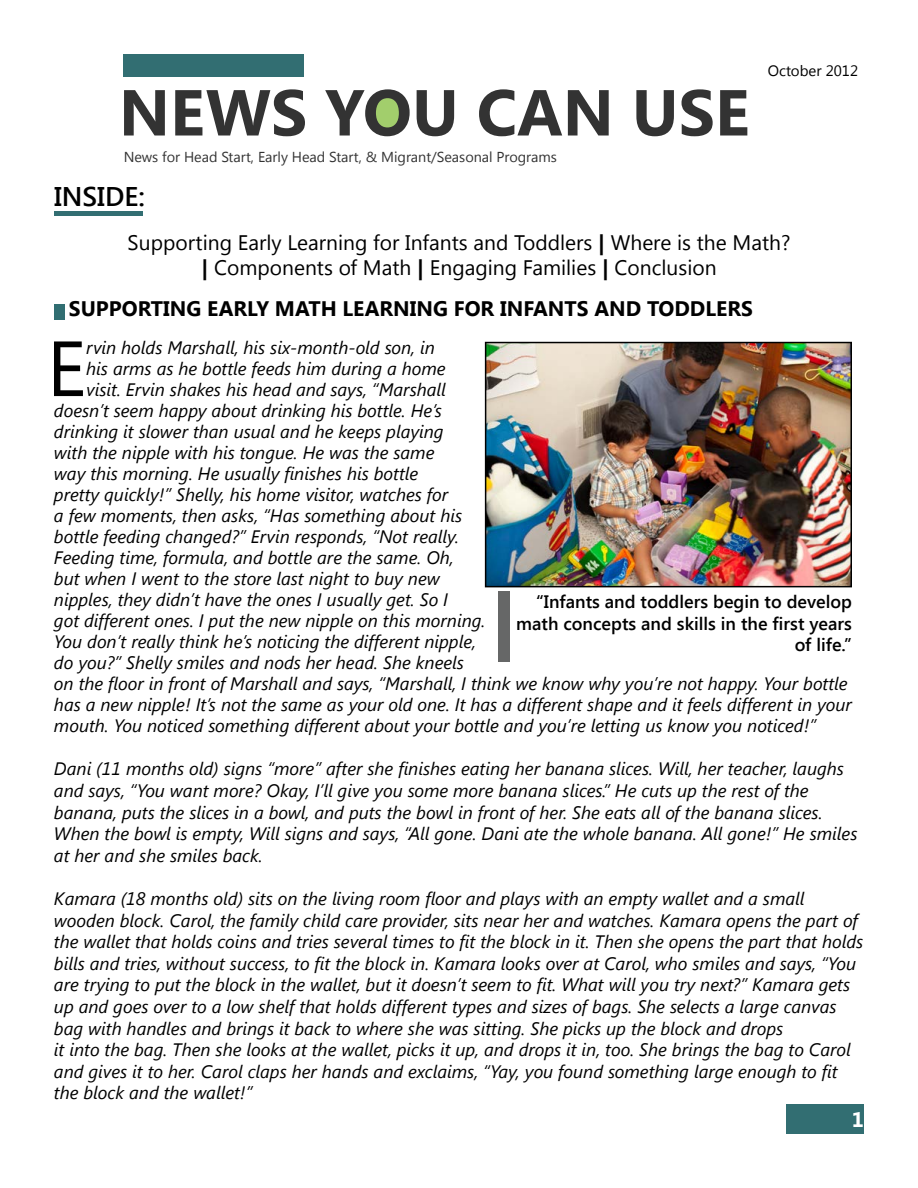
<style>
.page{position:relative;width:918px;height:1188px;background:#fff}
.page>*{position:absolute;margin:0;border:0;box-sizing:border-box;transform-origin:0 0}
.t1{font:78px "Segoe UI";color:#000}
.t2{font:700 64.8px "Segoe UI";color:#333}
.t3{font:600 27px "Segoe UI";color:#000}
.t4{font:21px/25.2px "Segoe UI";color:#000;text-align:center}
.t5{font:700 21px "Segoe UI";color:#000}
.t6{font:700 21px "Segoe UI";color:#fff}
.t7{font:italic 18px/21.6px "Segoe UI";color:#000}
.t8{font:600 18px/21.6px "Segoe UI";color:#000;text-align:right}
.t9{font:15px "Segoe UI";color:#000}
.t10{font:14.4px "Segoe UI";color:#333}
.s1{font-weight:700}
</style>
<div class="page">
<div style="left:54px;top:304px;width:10px;height:16px;background:#316e72"></div>
<div style="left:498px;top:591px;width:11px;height:71px;background:#666767"></div>
<div style="left:123px;top:54px;width:181px;height:22px;background:#326e72"></div>
<hr style="left:54px;top:211px;width:89px;height:4px;background:#326e72">
<div style="left:369px;top:94px;width:36px;height:36px;background:#a2ce6c;border-radius:50%"></div>
<img style="left:488px;top:345px;width:361px;height:239px">
<div style="left:485px;top:342px;width:367px;height:245px;border:2px solid #000"></div>
<div style="left:786px;top:1104px;width:78px;height:30px;background:#326e72"></div>
<h1 class="t2" style="left:119px;top:66px;width:632px">NEWS YOU CAN USE</h1>
<p class="t10" style="left:124px;top:147px;width:435px">News for Head Start, Early Head Start, &amp; Migrant/Seasonal Programs</p>
<p class="t9" style="left:768px;top:60px;width:92px">October 2012</p>
<h2 class="t3" style="left:54px;top:177px;width:92px">INSIDE:</h2>
<p class="t4" style="left:128px;top:229px;width:664px">Supporting Early Learning for Infants and Toddlers <span class="s1">|</span> Where is the Math? <span class="s1">|</span> Components of Math <span class="s1">|</span> Engaging Families <span class="s1">|</span> Conclusion</p>
<h3 class="t5" style="left:69px;top:294px;width:685px">SUPPORTING EARLY MATH LEARNING FOR INFANTS AND TODDLERS</h3>
<p class="t1" style="left:47px;top:314px;width:41px">E</p>
<p class="t7" style="left:86px;top:336px;width:350px">rvin holds Marshall, his six-month-old son, in</p>
<p class="t7" style="left:86px;top:357px;width:361px">his arms as he bottle feeds him during a home</p>
<p class="t7" style="left:86px;top:378px;width:361px">visit. Ervin shakes his head and says, “Marshall</p>
<p class="t7" style="left:54px;top:399px;width:390px">doesn’t seem happy about drinking his bottle. He’s</p>
<p class="t7" style="left:54px;top:420px;width:391px">drinking it slower than usual and he keeps playing</p>
<p class="t7" style="left:54px;top:441px;width:382px">with the nipple with his tongue. He was the same</p>
<p class="t7" style="left:54px;top:462px;width:366px">way this morning. He usually finishes his bottle</p>
<p class="t7" style="left:54px;top:483px;width:396px">pretty quickly!” Shelly, his home visitor, watches for</p>
<p class="t7" style="left:54px;top:504px;width:410px">a few moments, then asks, “Has something about his</p>
<p class="t7" style="left:54px;top:525px;width:406px">bottle feeding changed?” Ervin responds, “Not really.</p>
<p class="t7" style="left:54px;top:546px;width:401px">Feeding time, formula, and bottle are the same. Oh,</p>
<p class="t7" style="left:54px;top:567px;width:387px">but when I went to the store last night to buy new</p>
<p class="t7" style="left:54px;top:588px;width:396px">nipples, they didn’t have the ones I usually get. So I</p>
<p class="t7" style="left:54px;top:609px;width:433px">got different ones. I put the new nipple on this morning.</p>
<p class="t7" style="left:54px;top:630px;width:424px">You don’t really think he’s noticing the different nipple,</p>
<p class="t7" style="left:54px;top:651px;width:412px">do you?” Shelly smiles and nods her head. She kneels</p>
<p class="t7" style="left:54px;top:672px;width:795px">on the floor in front of Marshall and says, “Marshall, I think we know why you’re not happy. Your bottle</p>
<p class="t7" style="left:54px;top:693px;width:800px">has a new nipple! It’s not the same as your old one. It has a different shape and it feels different in your</p>
<p class="t7" style="left:54px;top:714px;width:764px">mouth. You noticed something different about your bottle and you’re letting us know you noticed!”</p>
<p class="t7" style="left:54px;top:757px;width:805px">Dani (11 months old) signs “more” after she finishes eating her banana slices. Will, her teacher, laughs and says, “You want more? Okay, I’ll give you some more banana slices.” He cuts up the rest of the banana, puts the slices in a bowl, and puts the bowl in front of her. She eats all of the banana slices.<br>When the bowl is empty, Will signs and says, “All gone. Dani ate the whole banana. All gone!” He smiles at her and she smiles back.</p>
<p class="t7" style="left:54px;top:887px;width:811px">Kamara (18 months old) sits on the living room floor and plays with an empty wallet and a small wooden block. Carol, the family child care provider, sits near her and watches. Kamara opens the part of the wallet that holds coins and tries several times to fit the block in it. Then she opens the part that holds bills and tries, without success, to fit the block in. Kamara looks over at Carol, who smiles and says, “You are trying to put the block in the wallet, but it doesn’t seem to fit. What will you try next?” Kamara gets up and goes over to a low shelf that holds different types and sizes of bags. She selects a large canvas bag with handles and brings it back to where she was sitting. She picks up the block and drops<br>it into the bag. Then she looks at the wallet, picks it up, and drops it in, too. She brings the bag to Carol and gives it to her. Carol claps her hands and exclaims, “Yay, you found something large enough to fit the block and the wallet!”</p>
<p class="t8" style="left:516px;top:590px;width:337px">“Infants and toddlers begin to develop math concepts and skills in the first years of life.”</p>
<p class="t6" style="left:852px;top:1104px;width:14px">1</p>
</div>
